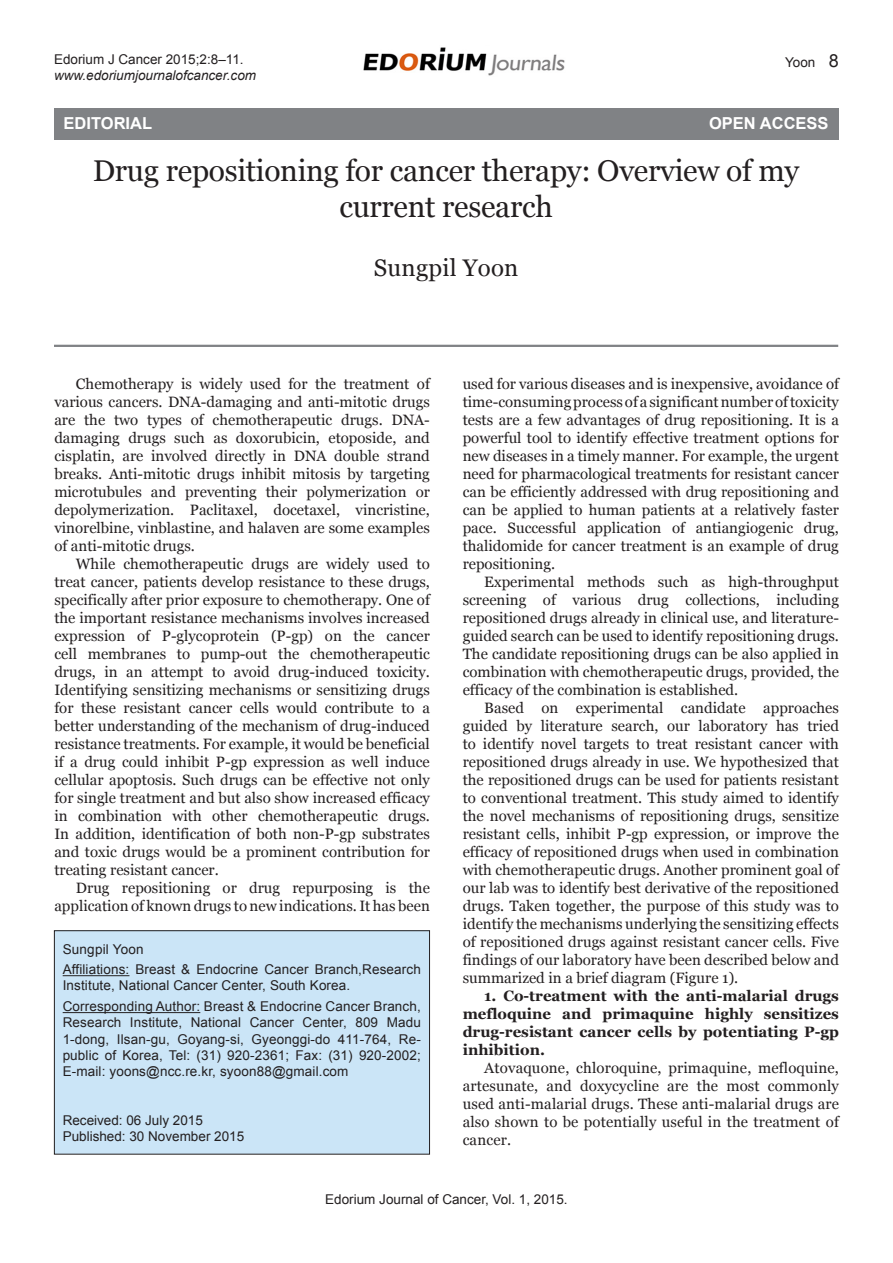
<style>
.page{position:relative;width:893px;height:1263px;background:#fff}
.page>*{position:absolute;margin:0;border:0;box-sizing:border-box;transform-origin:0 0}
.Chapter_Name{font:30px/36px "Georgia";letter-spacing:-.01em;color:#231f20;text-align:center}
.Author_Name{font:24px "Georgia";letter-spacing:.01em;color:#231f20}
.Open_Access{font:700 16.5px "Arial";color:#fff}
.Text{font:15px/18px "Georgia";color:#231f20;text-align:justify}
.Text-2{font:700 15px/18px "Georgia";color:#231f20;text-align:justify}
.Box_author{font:13.5px/16.2px "Arial";letter-spacing:.01em;color:#231f20}
.Left_Running_head{font:italic 13.5px "Arial";color:#231f20}
.Left_Running_head-2{font:13.5px "Arial";color:#231f20}
.Box_received_date{font:13.5px "Arial";color:#231f20}
.Right_Running_head{font:13.5px "Arial";color:#231f20}
.s1{font-size:18px}
</style>
<div class="page">
<img style="left:363px;top:47px;width:202px;height:29px">
<hr style="left:54px;top:345px;width:784px;height:2px;background:#808285">
<div style="left:54px;top:931px;width:376px;height:223px;background:#cbe5f7"></div>
<div style="left:54px;top:930px;width:376px;height:224px;border:1px solid #231f20"></div>
<hr style="left:63px;top:975px;width:66px;height:1px;background:#231f20">
<hr style="left:63px;top:1012px;width:137px;height:1px;background:#231f20">
<div style="left:54px;top:108px;width:784px;height:32px;background:#808285"></div>
<p class="Left_Running_head-2" style="left:54px;top:50px;width:191px">Edorium J Cancer 2015;2:8–11.</p>
<p class="Left_Running_head" style="left:54px;top:67px;width:204px">www.edoriumjournalofcancer.com</p>
<p class="Right_Running_head" style="left:785px;top:54px;width:55px">Yoon <span class="s1">8</span></p>
<p class="Open_Access" style="left:64px;top:112px;width:121px">CASE EPORT</p>
<p class="Open_Access" style="left:696px;top:112px;width:121px">OPEN AC ESS</p>
<p class="Chapter_Name" style="left:93px;top:153px;width:708px">Drug repositioning for cancer therapy: Overview of my current research</p>
<p class="Open_Access" style="left:64px;top:112px;width:90px">EDITORIAL</p>
<p class="Open_Access" style="left:709px;top:112px;width:121px">OPEN ACCESS</p>
<p class="Author_Name" style="left:374px;top:253px;width:146px">Sungpil Yoon</p>
<p class="Text" style="left:54px;top:375px;width:377px;text-indent:22px">Chemotherapy is widely used for the treatment of various cancers. DNA-damaging and anti-mitotic drugs are the two types of chemotherapeutic drugs. DNA&shy;damaging drugs such as doxorubicin, etoposide, and cisplatin, are involved directly in DNA double strand breaks. Anti-mitotic drugs inhibit mitosis by targeting microtubules and preventing their polymerization or depolymerization. Paclitaxel, docetaxel, vincristine, vinorelbine, vinblastine, and halaven are some examples of anti-mitotic drugs.</p>
<p class="Text" style="left:54px;top:555px;width:377px;text-indent:22px">While chemotherapeutic drugs are widely used to treat cancer, patients develop resistance to these drugs, specifically after prior exposure to chemotherapy. One of the important resistance mechanisms involves increased expression of P-glycoprotein (P-gp) on the cancer cell membranes to pump-out the chemotherapeutic drugs, in an attempt to avoid drug-induced toxicity.<br>Identifying sensitizing mechanisms or sensitizing drugs for these resistant cancer cells would contribute to a better understanding of the mechanism of drug-induced resistance treatments. For example, it would be beneficial if a drug could inhibit P-gp expression as well induce cellular apoptosis. Such drugs can be effective not only for single treatment and but also show increased efficacy in combination with other chemotherapeutic drugs.<br>In addition, identification of both non-P-gp substrates and toxic drugs would be a prominent contribution for treating resistant cancer.</p>
<p class="Text" style="left:54px;top:879px;width:377px;text-align:right">Drug repositioning or drug repurposing is the application of known drugs to new indications. It has been</p>
<p class="Box_author" style="left:63px;top:941px;width:83px">Sungpil Yoon</p>
<p class="Box_author" style="left:63px;top:961px;width:360px">Affiliations: Breast &amp; Endocrine Cancer Branch,Research<br>Institute, National Cancer Center, South Korea.</p>
<p class="Box_author" style="left:63px;top:998px;width:360px;text-align:justify">Corresponding Author: Breast &amp; Endocrine Cancer Branch, Research Institute, National Cancer Center, 809 Madu 1-dong, Ilsan-gu, Goyang-si, Gyeonggi-do 411-764, Re&shy;public of Korea, Tel: (31) 920-2361; Fax: (31) 920-2002; E-mail: yoons@ncc.re.kr, syoon88@gmail.com</p>
<p class="Box_received_date" style="left:63px;top:1111px;width:142px">Received: 06 July 2015</p>
<p class="Box_author" style="left:63px;top:1129px;width:183px">Published: 30 November 2015</p>
<p class="Text" style="left:463px;top:375px;width:378px">used for various diseases and is inexpensive, avoidance of time-consuming process of a significant number of toxicity tests are a few advantages of drug repositioning. It is a powerful tool to identify effective treatment options for new diseases in a timely manner. For example, the urgent need for pharmacological treatments for resistant cancer can be efficiently addressed with drug repositioning and can be applied to human patients at a relatively faster pace. Successful application of antiangiogenic drug, thalidomide for cancer treatment is an example of drug repositioning.</p>
<p class="Text" style="left:463px;top:573px;width:378px;text-indent:22px">Experimental methods such as high-throughput screening of various drug collections, including repositioned drugs already in clinical use, and literature&shy;guided search can be used to identify repositioning drugs.<br>The candidate repositioning drugs can be also applied in combination with chemotherapeutic drugs, provided, the efficacy of the combination is established.</p>
<p class="Text" style="left:463px;top:699px;width:378px;text-indent:22px">Based on experimental candidate approaches guided by literature search, our laboratory has tried to identify novel targets to treat resistant cancer with repositioned drugs already in use. We hypothesized that the repositioned drugs can be used for patients resistant to conventional treatment. This study aimed to identify the novel mechanisms of repositioning drugs, sensitize resistant cells, inhibit P-gp expression, or improve the efficacy of repositioned drugs when used in combination with chemotherapeutic drugs. Another prominent goal of our lab was to identify best derivative of the repositioned drugs. Taken together, the purpose of this study was to identify the mechanisms underlying the sensitizing effects of repositioned drugs against resistant cancer cells. Five findings of our laboratory have been described below and summarized in a brief diagram (Figure 1).</p>
<p class="Text-2" style="left:463px;top:987px;width:378px;text-indent:22px">1. Co-treatment with the anti-malarial drugs mefloquine and primaquine highly sensitizes drug-resistant cancer cells by potentiating P-gp inhibition.</p>
<p class="Text" style="left:463px;top:1059px;width:378px;text-indent:22px">Atovaquone, chloroquine, primaquine, mefloquine, artesunate, and doxycycline are the most commonly used anti-malarial drugs. These anti-malarial drugs are also shown to be potentially useful in the treatment of cancer.</p>
<p class="Box_author" style="left:325px;top:1191px;width:244px">Edorium Journal of Cancer, Vol. 1, 2015.</p>
</div>
